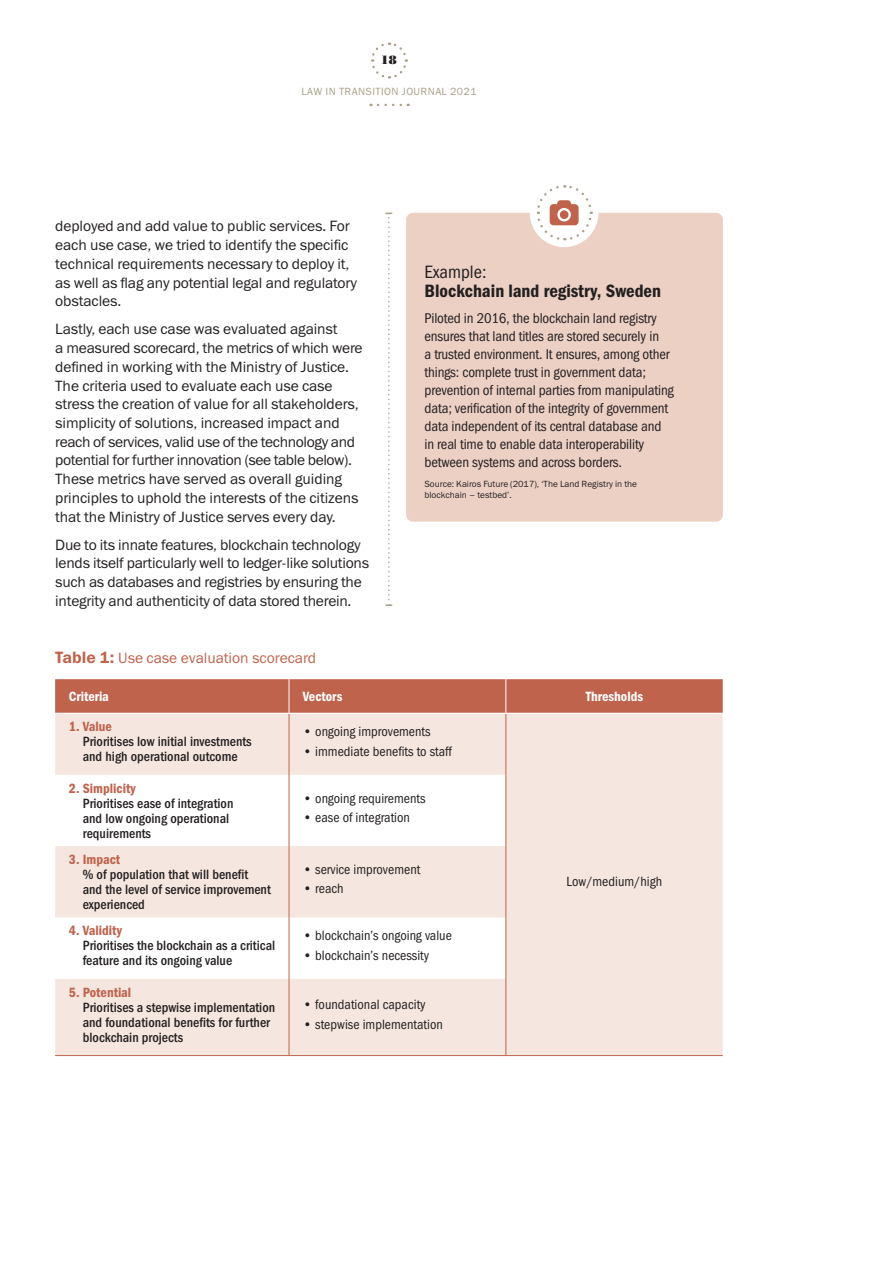
<style>
.page{position:relative;width:893px;height:1263px;background:#fff}
.page>*{position:absolute;margin:0;border:0;box-sizing:border-box;transform-origin:0 0}
.t1{font:18px "Franklin Gothic Demi Cond ITC";color:#231f20}
.t2{font:18px "Franklin Gothic Book Cond ITC";color:#231f20}
.t3{font:15px/18.8px "Franklin Gothic Book ITC";letter-spacing:-.005em;color:#231f20}
.t4{font:15px "Franklin Gothic Book ITC";color:#c0634c}
.t5{font:14.25px/18px "Franklin Gothic Book Cond ITC";letter-spacing:-.01em;color:#231f20}
.t6{font:13.5px/15px "Franklin Gothic Medi Cond ITC";color:#231f20}
.t7{font:13.5px "Franklin Gothic Book Cond ITC";color:#231f20}
.t8{font:13.5px "Franklin Gothic Demi Cond ITC";color:#c0634c}
.t9{font:13.5px "Franklin Gothic Demi Cond ITC";color:#fff}
.t10{font:12px "Bodoni Poster";color:#231f20}
.t11{font:10.5px "Franklin Gothic Book ITC";letter-spacing:.04em;color:#ab9f88}
.t12{font:9px/10.8px "Franklin Gothic Book ITC";color:#231f20}
.s1{font-family:"Franklin Gothic Demi ITC";font-size:16.5px}
</style>
<div class="page">
<svg style="left:378px;top:104px;width:31px;height:2px"></svg>
<svg style="left:371px;top:42px;width:37px;height:37px"></svg>
<svg style="left:385px;top:213px;width:7px;height:393px"></svg>
<div style="left:406px;top:213px;width:317px;height:309px;background:#ecd0c4;border-radius:7px"></div>
<div style="left:530px;top:178px;width:68px;height:69px;background:#fff;border-radius:50%"></div>
<svg style="left:535px;top:185px;width:58px;height:57px"></svg>
<div style="left:55px;top:679px;width:668px;height:34px;background:#c0634c"></div>
<svg style="left:55px;top:714px;width:668px;height:341px;fill:#f5e7e0"></svg>
<hr style="left:289px;top:679px;width:1px;height:34px;background:#fff">
<hr style="left:506px;top:679px;width:1px;height:34px;background:#fff">
<hr style="left:289px;top:714px;width:1px;height:61px;background:#c0634c">
<hr style="left:506px;top:714px;width:1px;height:61px;background:#c0634c">
<hr style="left:289px;top:775px;width:1px;height:71px;background:#c0634c">
<hr style="left:506px;top:775px;width:1px;height:71px;background:#c0634c">
<hr style="left:289px;top:846px;width:1px;height:71px;background:#c0634c">
<hr style="left:506px;top:846px;width:1px;height:71px;background:#c0634c">
<hr style="left:289px;top:917px;width:1px;height:62px;background:#c0634c">
<hr style="left:506px;top:917px;width:1px;height:62px;background:#c0634c">
<hr style="left:289px;top:979px;width:1px;height:76px;background:#c0634c">
<hr style="left:506px;top:979px;width:1px;height:76px;background:#c0634c">
<hr style="left:55px;top:1055px;width:234px;height:1px;background:#c0634c">
<hr style="left:289px;top:1055px;width:217px;height:1px;background:#c0634c">
<hr style="left:506px;top:1055px;width:217px;height:1px;background:#c0634c">
<p class="t10" style="left:381px;top:53px;width:18px">18</p>
<p class="t11" style="left:302px;top:85px;width:177px">LAW IN TRANSITION JOURNAL 2021</p>
<p class="t3" style="left:55px;top:217px;width:303px">deployed and add value to public services. For each use case, we tried to identify the specific technical requirements necessary to deploy it, as well as flag any potential legal and regulatory obstacles.</p>
<p class="t3" style="left:55px;top:319px;width:309px">Lastly, each use case was evaluated against<br>a measured scorecard, the metrics of which were defined in working with the Ministry of Justice.<br>The criteria used to evaluate each use case stress the creation of value for all stakeholders, simplicity of solutions, increased impact and reach of services, valid use of the technology and potential for further innovation (see table below).<br>These metrics have served as overall guiding principles to uphold the interests of the citizens that the Ministry of Justice serves every day.</p>
<p class="t3" style="left:55px;top:535px;width:315px">Due to its innate features, blockchain technology lends itself particularly well to ledger-like solutions such as databases and registries by ensuring the integrity and authenticity of data stored therein.</p>
<p class="t2" style="left:424px;top:262px;width:63px">Example:</p>
<p class="t1" style="left:424px;top:280px;width:238px">Blockchain land registry, Sweden</p>
<p class="t5" style="left:424px;top:310px;width:251px">Piloted in 2016, the blockchain land registry ensures that land titles are stored securely in<br>a trusted environment. It ensures, among other things: complete trust in government data; prevention of internal parties from manipulating data; verification of the integrity of government data independent of its central database and in real time to enable data interoperability between systems and across borders.</p>
<p class="t12" style="left:424px;top:478px;width:214px">Source: Kairos Future (2017), ‘The Land Registry in the blockchain – testbed’.</p>
<p class="t4" style="left:55px;top:648px;width:263px"><span class="s1">Table 1:</span> Use case evaluation scorecard</p>
<p class="t9" style="left:69px;top:688px;width:42px">Criteria</p>
<p class="t9" style="left:303px;top:688px;width:41px">Vectors</p>
<p class="t9" style="left:586px;top:688px;width:59px">Thresholds</p>
<p class="t8" style="left:69px;top:718px;width:45px">1. Value</p>
<p class="t6" style="left:83px;top:734px;width:170px">Prioritises low initial investments and high operational outcome</p>
<p class="t7" style="left:303px;top:724px;width:129px">• ongoing improvements</p>
<p class="t7" style="left:303px;top:743px;width:151px">• immediate benefits to staff</p>
<p class="t8" style="left:69px;top:780px;width:68px">2. Simplicity</p>
<p class="t6" style="left:83px;top:795px;width:152px">Prioritises ease of integration and low ongoing operational requirements</p>
<p class="t7" style="left:303px;top:790px;width:124px">• ongoing requirements</p>
<p class="t7" style="left:303px;top:809px;width:109px">• ease of integration</p>
<p class="t8" style="left:69px;top:851px;width:53px">3. Impact</p>
<p class="t6" style="left:83px;top:867px;width:190px">% of population that will benefit and the level of service improvement experienced</p>
<p class="t7" style="left:303px;top:862px;width:119px">• service improvement</p>
<p class="t7" style="left:303px;top:881px;width:42px">• reach</p>
<p class="t7" style="left:567px;top:874px;width:97px">Low/medium/high</p>
<p class="t8" style="left:69px;top:923px;width:55px">4. Validity</p>
<p class="t6" style="left:83px;top:938px;width:194px">Prioritises the blockchain as a critical feature and its ongoing value</p>
<p class="t7" style="left:303px;top:928px;width:151px">• blockchain’s ongoing value</p>
<p class="t7" style="left:303px;top:947px;width:128px">• blockchain’s necessity</p>
<p class="t8" style="left:69px;top:984px;width:64px">5. Potential</p>
<p class="t6" style="left:83px;top:1000px;width:194px">Prioritises a stepwise implementation and foundational benefits for further blockchain projects</p>
<p class="t7" style="left:303px;top:997px;width:125px">• foundational capacity</p>
<p class="t7" style="left:303px;top:1016px;width:142px">• stepwise implementation</p>
</div>
